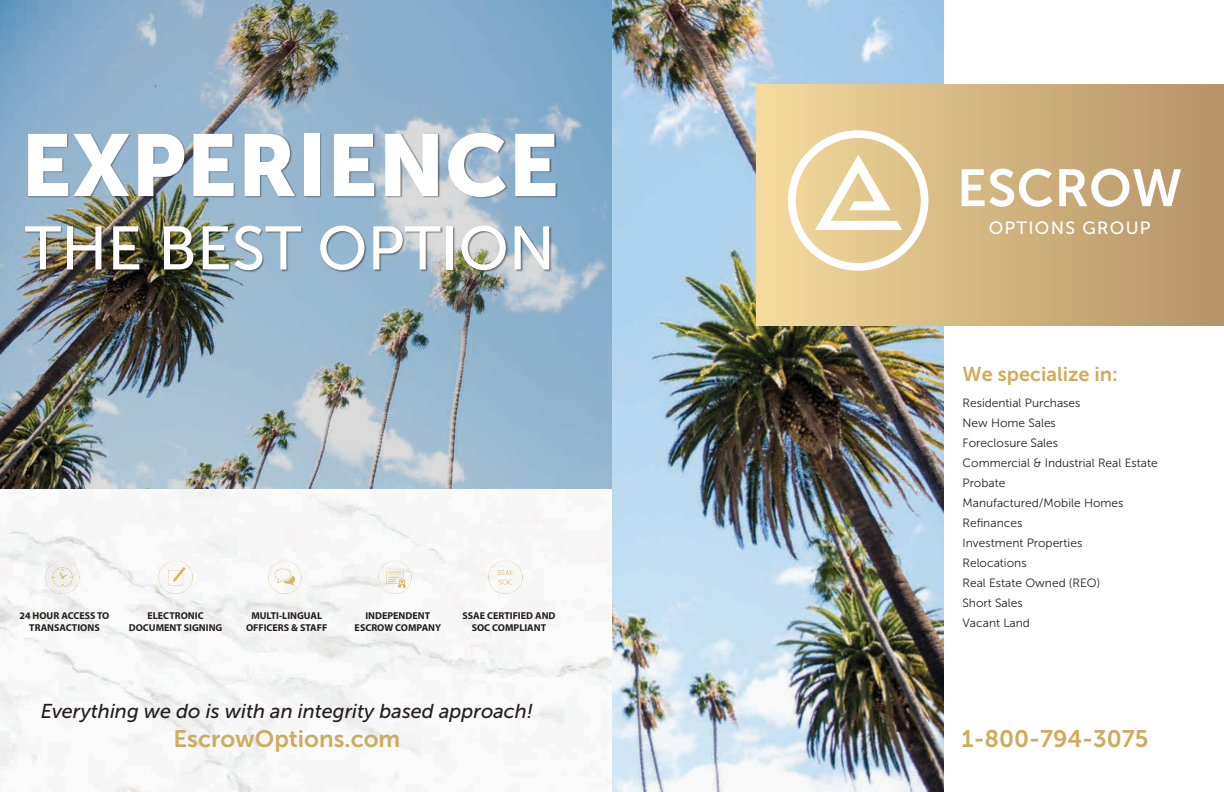
<style>
.page{position:relative;width:1224px;height:792px;background:#fff}
.page>*{position:absolute;margin:0;border:0;box-sizing:border-box;transform-origin:0 0}
.t1{font:87.2px "Museo Sans 900";color:#fff}
.t2{font:61.1px "Museo Sans 500";color:#fff}
.t3{font:52.1px "Museo Sans 700";letter-spacing:.01em;color:#fff}
.t4{font:23.9px "Museo Sans 700";color:#cfab60}
.t5{font:italic 20px "Museo Sans 500";color:#231f20}
.t6{font:20px "Museo Sans 700";color:#cfab60}
.t7{font:17.7px "Museo Sans 500";letter-spacing:.075em;color:#fff}
.t8{font:12px/20px "Museo Sans 300";color:#231f20}
.t9{font:700 10px/12px "Myriad Pro";color:#231f20;text-align:center}
</style>
<div class="page">
<img style="left:612px;top:0;width:332px;height:792px">
<div style="left:756px;top:84px;width:468px;height:242px;background:linear-gradient(to right,#f3da9c,#b49266)"></div>
<svg style="left:788px;top:130px;width:140px;height:141px"></svg>
<img style="left:0;top:0;width:612px;height:490px">
<img style="left:0;top:490px;width:612px;height:302px">
<img style="left:19px;top:120px;width:543px;height:165px">
<img style="left:158px;top:560px;width:34px;height:34px">
<img style="left:268px;top:560px;width:34px;height:34px">
<img style="left:489px;top:560px;width:34px;height:34px">
<img style="left:378px;top:560px;width:34px;height:34px">
<img style="left:46px;top:560px;width:33px;height:34px">
<h1 class="t1" style="left:21px;top:116px;width:540px">EXPERIENCE</h1>
<h2 class="t2" style="left:25px;top:215px;width:532px">THE BEST OPTION</h2>
<p class="t9" style="left:19px;top:609px;width:91px">24 HOUR ACCESS TO<br>TRANSACTIONS</p>
<p class="t9" style="left:129px;top:609px;width:95px">ELECTRONIC<br>DOCUMENT SIGNING</p>
<p class="t9" style="left:246px;top:609px;width:83px">MULTI-LINGUAL<br>OFFICERS &amp; STAFF</p>
<p class="t9" style="left:355px;top:609px;width:88px">INDEPENDENT<br>ESCROW COMPANY</p>
<p class="t9" style="left:462px;top:609px;width:95px">SSAE CERTIFIED AND<br>SOC COMPLIANT</p>
<h3 class="t5" style="left:41px;top:700px;width:494px">Everything we do is with an integrity based approach!</h3>
<h3 class="t4" style="left:174px;top:725px;width:228px">EscrowOptions.com</h3>
<h3 class="t3" style="left:957px;top:159px;width:227px">ESCROW</h3>
<h3 class="t7" style="left:989px;top:218px;width:163px">OPTIONS GROUP</h3>
<h3 class="t6" style="left:963px;top:363px;width:157px">We specialize in:</h3>
<p class="t8" style="left:963px;top:393px;width:197px">Residential Purchases<br>New Home Sales<br>Foreclosure Sales<br>Commercial &amp; Industrial Real Estate<br>Probate<br>Manufactured/Mobile Homes<br>Refinances<br>Investment Properties<br>Relocations<br>Real Estate Owned (REO)<br>Short Sales<br>Vacant Land</p>
<h3 class="t4" style="left:961px;top:726px;width:188px">1-800-794-3075</h3>
</div>
